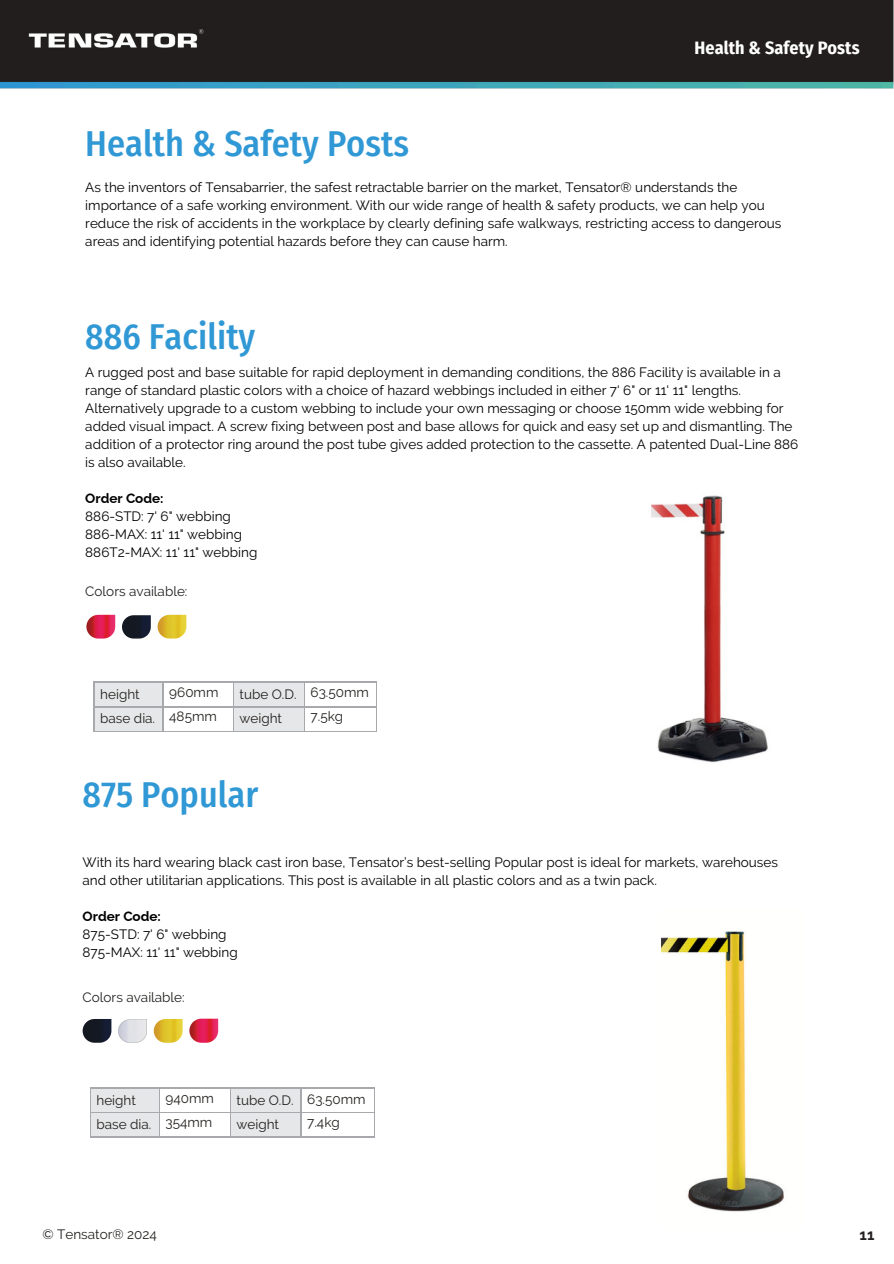
<style>
.page{position:relative;width:894px;height:1264px;background:#fff}
.page>*{position:absolute;margin:0;border:0;box-sizing:border-box;transform-origin:0 0}
.t1{font:500 36px "Fira Sans Condensed";color:#3098d5}
.t2{font:700 18px "Fira Sans Condensed";letter-spacing:.005em;color:#fff}
.t3{font:700 15px "Raleway";color:#231f20}
.t4{font:13.5px/18px "Raleway";color:#000}
.t5{font:13.5px/23.7px "Raleway";color:#23211f}
.t6{font:700 13.5px "Raleway";color:#000}
</style>
<div class="page">
<img style="left:0;top:0;width:893px;height:89px">
<img style="left:86px;top:614px;width:29px;height:24px">
<img style="left:157px;top:614px;width:29px;height:24px">
<img style="left:122px;top:615px;width:29px;height:23px">
<img style="left:83px;top:1019px;width:28px;height:23px">
<img style="left:154px;top:1019px;width:28px;height:23px">
<svg style="left:118px;top:1019px;width:29px;height:23px"></svg>
<img style="left:189px;top:1018px;width:29px;height:24px">
<hr style="left:301px;top:1087px;width:74px;height:1px;background:#a7a9ac">
<hr style="left:301px;top:1112px;width:74px;height:1px;background:#a7a9ac">
<svg style="left:90px;top:1087px;width:212px;height:49px"></svg>
<svg style="left:374px;top:1088px;width:1px;height:48px"></svg>
<hr style="left:90px;top:1136px;width:69px;height:1px;background:#a7a9ac">
<hr style="left:159px;top:1136px;width:71px;height:1px;background:#a7a9ac">
<hr style="left:230px;top:1136px;width:71px;height:1px;background:#a7a9ac">
<hr style="left:301px;top:1136px;width:74px;height:1px;background:#a7a9ac">
<hr style="left:94px;top:681px;width:69px;height:1px;background:#a7a9ac">
<hr style="left:163px;top:681px;width:70px;height:1px;background:#a7a9ac">
<hr style="left:233px;top:681px;width:71px;height:1px;background:#a7a9ac">
<hr style="left:304px;top:681px;width:73px;height:1px;background:#a7a9ac">
<hr style="left:304px;top:706px;width:73px;height:1px;background:#a7a9ac">
<svg style="left:94px;top:682px;width:211px;height:49px"></svg>
<svg style="left:376px;top:682px;width:1px;height:49px"></svg>
<hr style="left:94px;top:731px;width:69px;height:1px;background:#a7a9ac">
<hr style="left:163px;top:731px;width:70px;height:1px;background:#a7a9ac">
<hr style="left:233px;top:731px;width:71px;height:1px;background:#a7a9ac">
<hr style="left:304px;top:731px;width:73px;height:1px;background:#a7a9ac">
<img style="left:661px;top:931px;width:123px;height:281px">
<img style="left:651px;top:495px;width:117px;height:268px">
<h1 class="t1" style="left:85px;top:123px;width:325px">Health &amp; Safety Posts</h1>
<h2 class="t2" style="left:694px;top:38px;width:166px">Health &amp; Safety Posts</h2>
<h1 class="t4" style="left:85px;top:178px;width:697px">As the inventors of Tensabarrier, the safest retractable barrier on the market, Tensator® understands the importance of a safe working environment. With our wide range of health &amp; safety products, we can help you reduce the risk of accidents in the workplace by clearly defining safe walkways, restricting access to dangerous areas and identifying potential hazards before they can cause harm.</h1>
<p class="t1" style="left:85px;top:315px;width:171px">886 Facility</p>
<p class="t4" style="left:85px;top:363px;width:714px">A rugged post and base suitable for rapid deployment in demanding conditions, the 886 Facility is available in a range of standard plastic colors with a choice of hazard webbings included in either 7' 6" or 11' 11" lengths.<br>Alternatively upgrade to a custom webbing to include your own messaging or choose 150mm wide webbing for added visual impact. A screw fixing between post and base allows for quick and easy set up and dismantling. The addition of a protector ring around the post tube gives added protection to the cassette. A patented Dual-Line 886 is also available.</p>
<p class="t6" style="left:85px;top:490px;width:80px">Order Code:</p>
<p class="t4" style="left:85px;top:507px;width:147px">886-STD: 7' 6" webbing</p>
<p class="t4" style="left:85px;top:525px;width:158px">886-MAX: 11' 11" webbing</p>
<p class="t4" style="left:85px;top:543px;width:173px">886T2-MAX: 11' 11" webbing</p>
<p class="t5" style="left:85px;top:579px;width:104px">Colors available:</p>
<p class="t5" style="left:100px;top:682px;width:56px">height base dia.</p>
<p class="t5" style="left:169px;top:680px;width:51px">960mm<br>485mm</p>
<p class="t5" style="left:239px;top:682px;width:59px">tube O.D. weight</p>
<p class="t5" style="left:310px;top:680px;width:60px">63.50mm<br>7.5kg</p>
<p class="t1" style="left:83px;top:773px;width:177px">875 Popular</p>
<p class="t4" style="left:83px;top:853px;width:696px">With its hard wearing black cast iron base, Tensator’s best-selling Popular post is ideal for markets, warehouses and other utilitarian applications. This post is available in all plastic colors and as a twin pack.</p>
<p class="t6" style="left:83px;top:908px;width:80px">Order Code:</p>
<p class="t4" style="left:83px;top:925px;width:145px">875-STD: 7' 6" webbing</p>
<p class="t4" style="left:83px;top:943px;width:157px">875-MAX: 11' 11" webbing</p>
<p class="t5" style="left:83px;top:985px;width:104px">Colors available:</p>
<p class="t5" style="left:96px;top:1088px;width:56px">height base dia.</p>
<p class="t5" style="left:165px;top:1086px;width:50px">940mm<br>354mm</p>
<p class="t5" style="left:236px;top:1088px;width:59px">tube O.D. weight</p>
<p class="t5" style="left:307px;top:1086px;width:60px">63.50mm<br>7.4kg</p>
<p class="t5" style="left:43px;top:1222px;width:116px">© Tensator® 2024</p>
<p class="t3" style="left:859px;top:1226px;width:16px">11</p>
</div>
